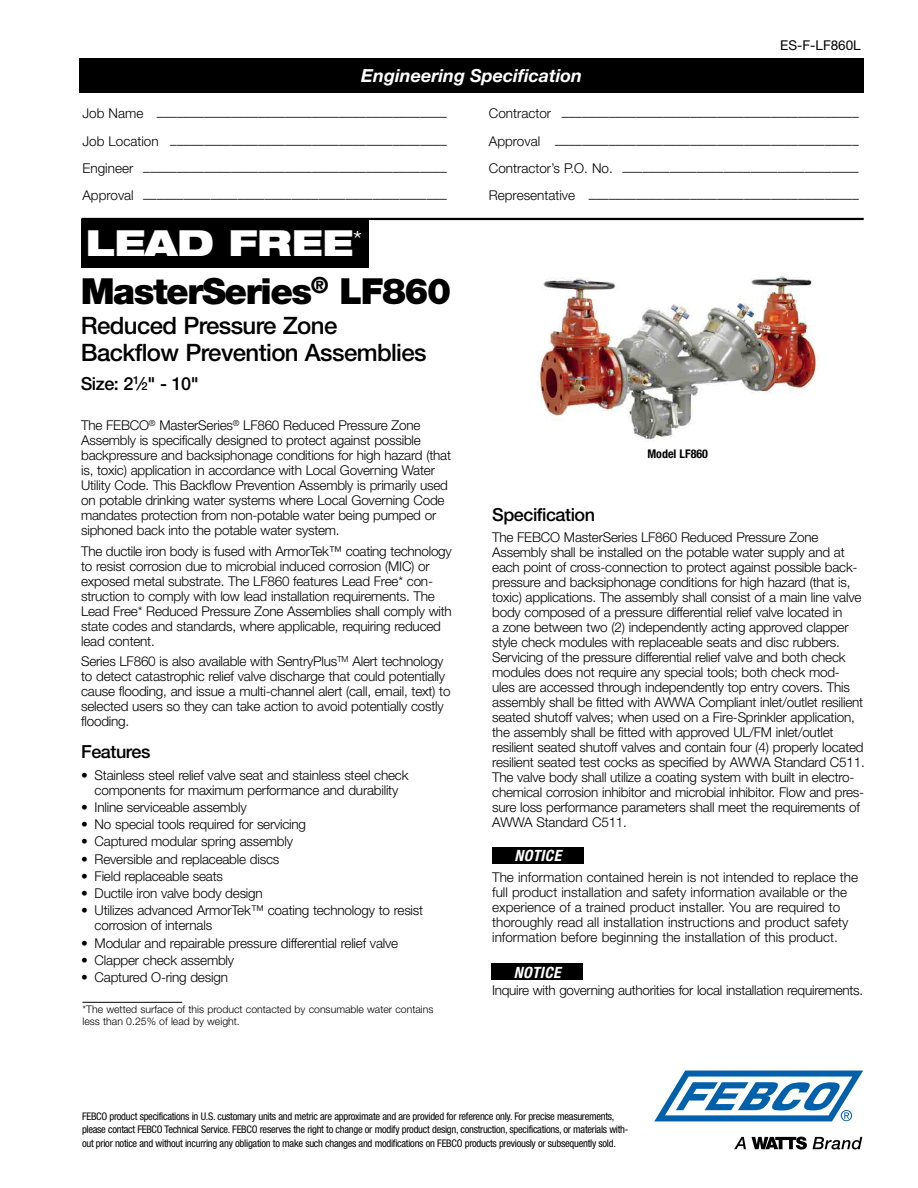
<style>
.page{position:relative;width:918px;height:1188px;background:#fff}
.page>*{position:absolute;margin:0;border:0;box-sizing:border-box;transform-origin:0 0}
.t1{font:900 36px "Helvetica Neue LT Std";letter-spacing:-.04em;color:#000}
.t2{font:900 expanded 36px "Helvetica Neue LT Std";color:#fff}
.t3{font:500 24px/27px "Helvetica Neue LT Std";letter-spacing:-.025em;color:#000}
.t4{font:500 18px "Helvetica Neue LT Std";letter-spacing:-.025em;color:#000}
.t5{font:italic 700 18px "Helvetica Neue LT Std";color:#fff}
.t6{font:italic 700 condensed 15.6px "Helvetica Neue LT Std";letter-spacing:.025em;color:#fff}
.t7{font:300 13.5px/15px "Helvetica Neue LT Std";letter-spacing:-.015em;color:#000}
.t8{font:13.5px "Helvetica Neue LT Std";color:#000}
.t9{font:700 condensed 12px "Helvetica Neue LT Std";color:#000}
.t10{font:condensed 10.5px/13.2px "Helvetica Neue LT Std";letter-spacing:-.025em;color:#000}
.t11{font:300 10.5px/12px "Helvetica Neue LT Std";color:#000}
.s1{font-size:11.1px}
</style>
<div class="page">
<div style="left:81px;top:219px;width:288px;height:48px;background:#000"></div>
<hr style="left:81px;top:218px;width:783px;height:2px;background:#000">
<svg style="left:654px;top:1071px;width:209px;height:50px"></svg>
<svg style="left:734px;top:1137px;width:12px;height:12px"></svg>
<svg style="left:752px;top:1137px;width:55px;height:13px"></svg>
<svg style="left:813px;top:1137px;width:49px;height:12px"></svg>
<img style="left:539px;top:276px;width:278px;height:164px">
<hr style="left:82px;top:1002px;width:100px;height:1px;background:#000">
<div style="left:492px;top:964px;width:91px;height:16px;background:#000"></div>
<div style="left:492px;top:847px;width:91px;height:17px;background:#000"></div>
<div style="left:79px;top:58px;width:785px;height:35px;background:#000"></div>
<h3 class="t5" style="left:361px;top:64px;width:222px">Engineering Specification</h3>
<p class="t8" style="left:780px;top:37px;width:82px">ES-F-LF860L</p>
<p class="t7" style="left:82px;top:109px;width:366px">Job Name –––––––––––––––––––––––––––––––––––––––––––</p>
<p class="t7" style="left:489px;top:109px;width:371px">Contractor ––––––––––––––––––––––––––––––––––––––––––––</p>
<p class="t7" style="left:82px;top:136px;width:366px">Job Location –––––––––––––––––––––––––––––––––––––––––</p>
<p class="t7" style="left:489px;top:136px;width:371px">Approval –––––––––––––––––––––––––––––––––––––––––––––</p>
<p class="t7" style="left:82px;top:163px;width:366px">Engineer –––––––––––––––––––––––––––––––––––––––––––––</p>
<p class="t7" style="left:489px;top:163px;width:371px">Contractor’s P.O. No. –––––––––––––––––––––––––––––––––––</p>
<p class="t7" style="left:82px;top:191px;width:366px">Approval –––––––––––––––––––––––––––––––––––––––––––––</p>
<p class="t7" style="left:489px;top:191px;width:371px">Representative ––––––––––––––––––––––––––––––––––––––––</p>
<h1 class="t2" style="left:86px;top:220px;width:278px">LEAD FREE<sup>*</sup></h1>
<h1 class="t1" style="left:81px;top:270px;width:372px">MasterSeries<sup>®</sup> LF860</h1>
<h2 class="t3" style="left:81px;top:312px;width:347px">Reduced Pressure Zone<br>Backflow Prevention Assemblies</h2>
<h3 class="t4" style="left:81px;top:373px;width:120px">Size: 2<sup>1</sup>⁄<span class="s1">2</span>" - 10"</h3>
<p class="t7" style="left:81px;top:418px;width:371px">The FEBCO<sup>®</sup> MasterSeries<sup>®</sup> LF860 Reduced Pressure Zone Assembly is specifically designed to protect against possible backpressure and backsiphonage conditions for high hazard (that is, toxic) application in accordance with Local Governing Water Utility Code. This Backflow Prevention Assembly is primarily used on potable drinking water systems where Local Governing Code mandates protection from non-potable water being pumped or siphoned back into the potable water system.</p>
<p class="t7" style="left:81px;top:543px;width:372px">The ductile iron body is fused with ArmorTek™ coating technology to resist corrosion due to microbial induced corrosion (MIC) or exposed metal substrate. The LF860 features Lead Free* con&shy;struction to comply with low lead installation requirements. The Lead Free* Reduced Pressure Zone Assemblies shall comply with state codes and standards, where applicable, requiring reduced lead content.</p>
<p class="t7" style="left:81px;top:654px;width:371px">Series LF860 is also available with SentryPlus<sup>TM</sup> Alert technology to detect catastrophic relief valve discharge that could potentially cause flooding, and issue a multi-channel alert (call, email, text) to selected users so they can take action to avoid potentially costly flooding.</p>
<h3 class="t4" style="left:81px;top:741px;width:71px">Features</h3>
<p class="t7" style="left:81px;top:767px;width:329px;text-align:center">• Stainless steel relief valve seat and stainless steel check components for maximum performance and durability</p>
<p class="t7" style="left:81px;top:799px;width:167px">• Inline serviceable assembly</p>
<p class="t7" style="left:81px;top:817px;width:227px">• No special tools required for servicing</p>
<p class="t7" style="left:81px;top:834px;width:213px">• Captured modular spring assembly</p>
<p class="t7" style="left:81px;top:851px;width:200px">• Reversible and replaceable discs</p>
<p class="t7" style="left:81px;top:868px;width:143px">• Field replaceable seats</p>
<p class="t7" style="left:81px;top:886px;width:183px">• Ductile iron valve body design</p>
<p class="t7" style="left:95px;top:903px;width:330px;text-indent:-14px">• Utilizes advanced ArmorTek™ coating technology to resist corrosion of internals</p>
<p class="t7" style="left:81px;top:935px;width:319px">• Modular and repairable pressure differential relief valve</p>
<p class="t7" style="left:81px;top:952px;width:155px">• Clapper check assembly</p>
<p class="t7" style="left:81px;top:970px;width:148px">• Captured O-ring design</p>
<p class="t11" style="left:82px;top:1003px;width:353px">*The wetted surface of this product contacted by consumable water contains less than 0.25% of lead by weight.</p>
<p class="t9" style="left:647px;top:447px;width:62px">Model LF860</p>
<h3 class="t4" style="left:492px;top:503px;width:104px">Specification</h3>
<p class="t7" style="left:492px;top:530px;width:374px">The FEBCO MasterSeries LF860 Reduced Pressure Zone Assembly shall be installed on the potable water supply and at each point of cross-connection to protect against possible back&shy;pressure and backsiphonage conditions for high hazard (that is, toxic) applications. The assembly shall consist of a main line valve body composed of a pressure differential relief valve located in<br>a zone between two (2) independently acting approved clapper style check modules with replaceable seats and disc rubbers.<br>Servicing of the pressure differential relief valve and both check modules does not require any special tools; both check mod&shy;ules are accessed through independently top entry covers. This assembly shall be fitted with AWWA Compliant inlet/outlet resilient seated shutoff valves; when used on a Fire-Sprinkler application, the assembly shall be fitted with approved UL/FM inlet/outlet resilient seated shutoff valves and contain four (4) properly located resilient seated test cocks as specified by AWWA Standard C511.<br>The valve body shall utilize a coating system with built in electro&shy;chemical corrosion inhibitor and microbial inhibitor. Flow and pres&shy;sure loss performance parameters shall meet the requirements of AWWA Standard C511.</p>
<p class="t6" style="left:514px;top:846px;width:48px">NOTICE</p>
<p class="t7" style="left:492px;top:869px;width:368px">The information contained herein is not intended to replace the full product installation and safety information available or the experience of a trained product installer. You are required to thoroughly read all installation instructions and product safety information before beginning the installation of this product.</p>
<p class="t6" style="left:514px;top:963px;width:48px">NOTICE</p>
<p class="t7" style="left:492px;top:982px;width:373px">Inquire with governing authorities for local installation requirements.</p>
<p class="t10" style="left:82px;top:1110px;width:548px">FEBCO product specifications in U.S. customary units and metric are approximate and are provided for reference only. For precise measurements, please contact FEBCO Technical Service. FEBCO reserves the right to change or modify product design, construction, specifications, or materials with&shy;out prior notice and without incurring any obligation to make such changes and modifications on FEBCO products previously or subsequently sold.</p>
</div>
